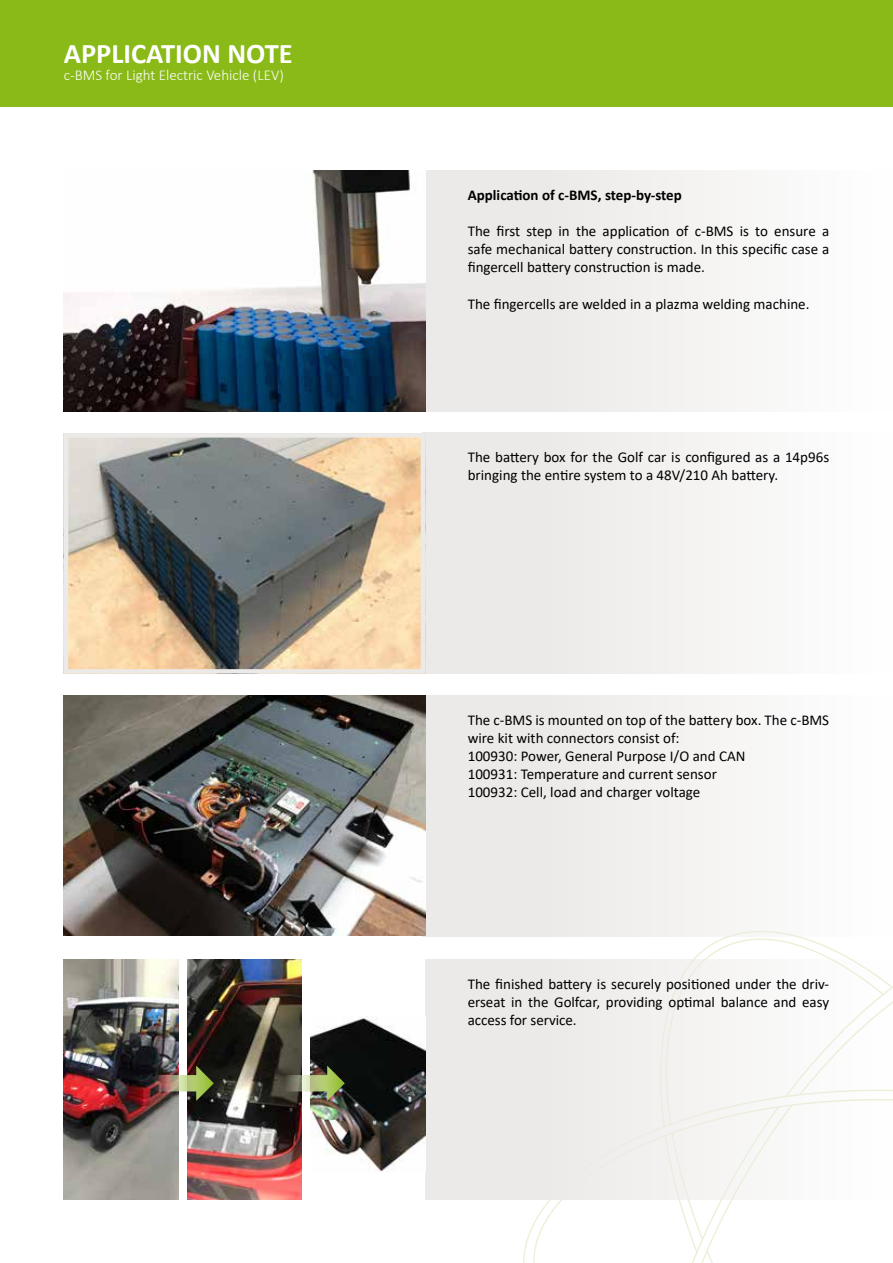
<style>
.page{position:relative;width:893px;height:1263px;background:#fff}
.page>*{position:absolute;margin:0;border:0;box-sizing:border-box;transform-origin:0 0}
.t1{font:700 28.5px "Calibri";color:#fff}
.t2{font:15px/18px "Calibri";color:#000;text-align:justify}
.t3{font:300 15px "Calibri";color:#fff}
.t4{font:700 15px "Calibri";color:#000}
</style>
<div class="page">
<svg style="left:625px;top:936px;width:226px;height:23px"></svg>
<svg style="left:523px;top:1199px;width:212px;height:63px"></svg>
<div style="left:423px;top:170px;width:470px;height:241px;background:linear-gradient(to right,#e8e5e3,#fefefe)"></div>
<div style="left:423px;top:433px;width:470px;height:241px;background:linear-gradient(to right,#e9e6e3,#fdfefe)"></div>
<div style="left:423px;top:695px;width:470px;height:241px;background:linear-gradient(to right,#e8e5e3,#fefefe)"></div>
<div style="left:423px;top:959px;width:470px;height:240px;background:linear-gradient(to right,#e8e5e3,#fdfdfd)"></div>
<div style="left:0;top:0;width:893px;height:106px;background:#89ba17"></div>
<img style="left:64px;top:695px;width:361px;height:241px">
<img style="left:69px;top:438px;width:351px;height:231px">
<div style="left:64px;top:433px;width:361px;height:241px;border:4px solid #eceae8"></div>
<img style="left:64px;top:170px;width:361px;height:241px">
<img style="left:64px;top:959px;width:115px;height:240px">
<div style="left:310px;top:959px;width:115px;height:240px;background:#fff"></div>
<img style="left:310px;top:1017px;width:115px;height:155px">
<img style="left:187px;top:959px;width:115px;height:240px">
<img style="left:149px;top:1066px;width:65px;height:35px">
<svg style="left:280px;top:1066px;width:65px;height:35px;background:#797e5e"></svg>
<h1 class="t1" style="left:64px;top:34px;width:231px">APPLICATION NOTE</h1>
<p class="t3" style="left:64px;top:66px;width:222px">c-BMS for Light Electric Vehicle (LEV)</p>
<p class="t4" style="left:468px;top:185px;width:216px">Application of c-BMS, step-by-step</p>
<p class="t2" style="left:468px;top:222px;width:363px">The first step in the application of c-BMS is to ensure a safe mechanical battery construction. In this specific case a fingercell battery construction is made.</p>
<p class="t2" style="left:468px;top:294px;width:343px">The fingercells are welded in a plazma welding machine.</p>
<p class="t2" style="left:468px;top:448px;width:363px">The battery box for the Golf car is configured as a 14p96s bringing the entire system to a 48V/210 Ah battery.</p>
<p class="t2" style="left:468px;top:710px;width:363px;text-align:left">The c-BMS is mounted on top of the battery box. The c-BMS wire kit with connectors consist of:<br>100930: Power, General Purpose I/O and CAN<br>100931: Temperature and current sensor<br>100932: Cell, load and charger voltage</p>
<p class="t2" style="left:468px;top:975px;width:363px">The finished battery is securely positioned under the driv&shy;erseat in the Golfcar, providing optimal balance and easy access for service.</p>
</div>
